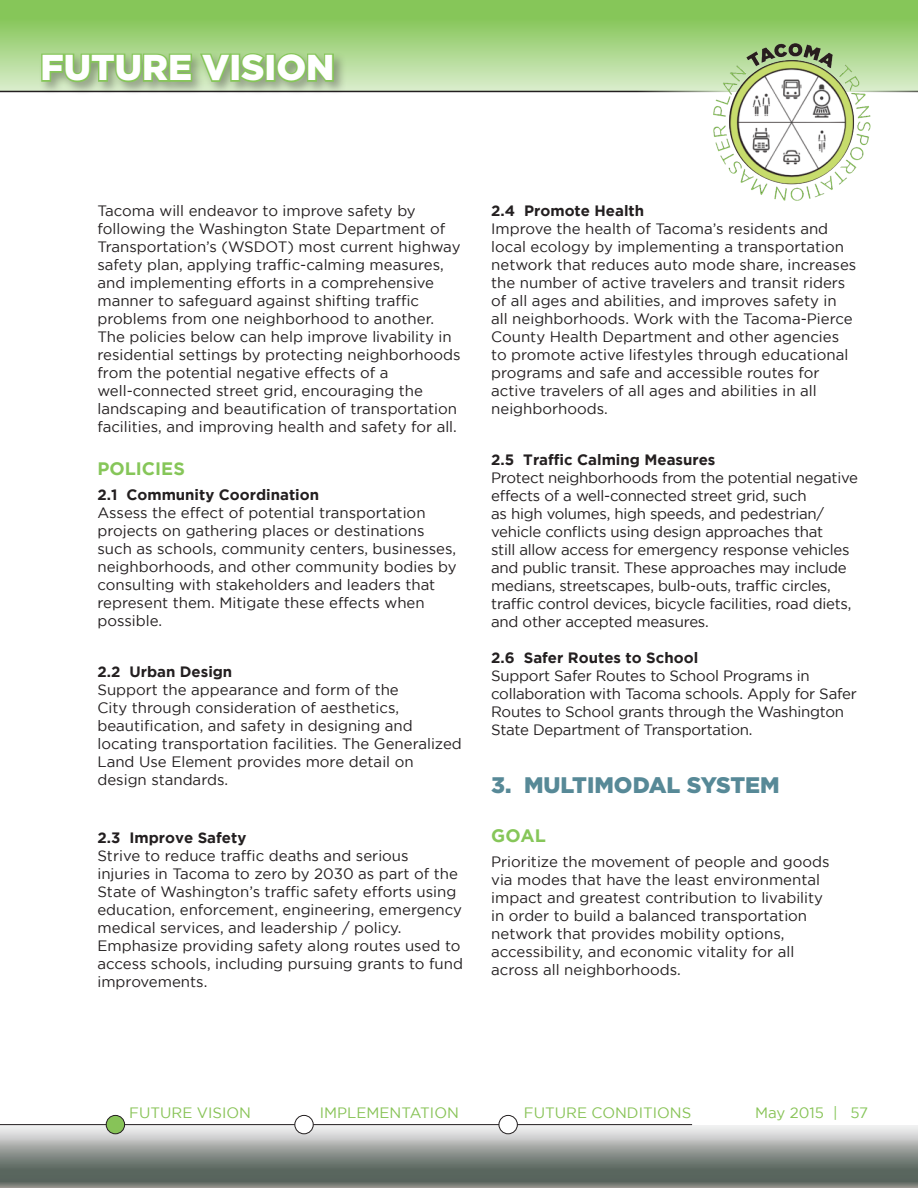
<style>
.page{position:relative;width:918px;height:1188px;background:#fff}
.page>*{position:absolute;margin:0;border:0;box-sizing:border-box;transform-origin:0 0}
.t1{font:900 36px "Gotham";color:#fff}
.t2{font:900 22.5px "Gotham";color:#578997}
.t3{font:700 18px "Gotham";color:#86c659}
.t4{font:15px/18px "Gotham";color:#231f20}
.t5{font:700 15px "Gotham";color:#231f20}
.t6{font:15px "Gotham";color:#88c357}
.t7{font:15px "Gotham";color:#86c65a}
.s1{color:#86c65a}
</style>
<div class="page">
<svg style="left:0;top:0;width:918px;height:91px"></svg>
<div style="left:0;top:1125px;width:918px;height:63px;background:#231f20;opacity:.25"></div>
<hr style="left:0;top:91px;width:918px;height:1px;background:#231f20">
<img style="left:701px;top:35px;width:180px;height:166px">
<div style="left:38px;top:51px;width:309px;height:44px;background:#231f20;opacity:.35"></div>
<svg style="left:40px;top:52px;width:227px;height:32px"></svg>
<div style="left:266px;top:54px;width:10px;height:28px;border:3px solid #86c659"></div>
<svg style="left:275px;top:52px;width:60px;height:32px"></svg>
<hr style="left:0;top:1124px;width:692px;height:1px;background:#231f20">
<div style="left:106px;top:1115px;width:19px;height:19px;background:#87c358;border-radius:50%"></div>
<div style="left:106px;top:1115px;width:19px;height:19px;border:1px solid #231f20;border-radius:50%"></div>
<div style="left:295px;top:1115px;width:18px;height:19px;background:#fff;border-radius:50%"></div>
<div style="left:294px;top:1115px;width:20px;height:19px;border:1px solid #231f20;border-radius:50%"></div>
<div style="left:499px;top:1115px;width:18px;height:19px;background:#fff;border-radius:50%"></div>
<div style="left:499px;top:1115px;width:19px;height:19px;border:1px solid #231f20;border-radius:50%"></div>
<h1 class="t1" style="left:40px;top:47px;width:296px">FUTURE VISION</h1>
<p class="t4" style="left:97px;top:202px;width:365px">Tacoma will endeavor to improve safety by following the Washington State Department of Transportation’s (WSDOT) most current highway safety plan, applying traffic-calming measures, and implementing efforts in a comprehensive manner to safeguard against shifting traffic problems from one neighborhood to another.<br>The policies below can help improve livability in residential settings by protecting neighborhoods from the potential negative effects of a well-connected street grid, encouraging the landscaping and beautification of transportation facilities, and improving health and safety for all.</p>
<p class="t3" style="left:97px;top:459px;width:89px">POLICIES</p>
<p class="t5" style="left:97px;top:486px;width:223px">2.1 Community Coordination</p>
<p class="t4" style="left:97px;top:504px;width:361px">Assess the effect of potential transportation projects on gathering places or destinations such as schools, community centers, businesses, neighborhoods, and other community bodies by consulting with stakeholders and leaders that represent them. Mitigate these effects when possible.</p>
<p class="t5" style="left:97px;top:663px;width:136px">2.2 Urban Design</p>
<p class="t4" style="left:97px;top:681px;width:366px">Support the appearance and form of the<br>City through consideration of aesthetics, beautification, and safety in designing and locating transportation facilities. The Generalized Land Use Element provides more detail on design standards.</p>
<p class="t5" style="left:97px;top:829px;width:150px">2.3 Improve Safety</p>
<p class="t4" style="left:97px;top:846px;width:367px">Strive to reduce traffic deaths and serious injuries in Tacoma to zero by 2030 as part of the State of Washington’s traffic safety efforts using education, enforcement, engineering, emergency medical services, and leadership / policy.<br>Emphasize providing safety along routes used to access schools, including pursuing grants to fund improvements.</p>
<p class="t5" style="left:491px;top:202px;width:154px">2.4 Promote Health</p>
<p class="t4" style="left:491px;top:220px;width:367px">Improve the health of Tacoma’s residents and local ecology by implementing a transportation network that reduces auto mode share, increases the number of active travelers and transit riders of all ages and abilities, and improves safety in all neighborhoods. Work with the Tacoma-Pierce County Health Department and other agencies to promote active lifestyles through educational programs and safe and accessible routes for active travelers of all ages and abilities in all neighborhoods.</p>
<p class="t5" style="left:491px;top:451px;width:226px">2.5 Traffic Calming Measures</p>
<p class="t4" style="left:491px;top:469px;width:368px">Protect neighborhoods from the potential negative effects of a well-connected street grid, such<br>as high volumes, high speeds, and pedestrian/ vehicle conflicts using design approaches that<br>still allow access for emergency response vehicles and public transit. These approaches may include medians, streetscapes, bulb-outs, traffic circles, traffic control devices, bicycle facilities, road diets, and other accepted measures.</p>
<p class="t5" style="left:491px;top:649px;width:208px">2.6 Safer Routes to School</p>
<p class="t4" style="left:491px;top:667px;width:367px">Support Safer Routes to School Programs in collaboration with Tacoma schools. Apply for Safer Routes to School grants through the Washington State Department of Transportation.</p>
<h2 class="t2" style="left:491px;top:772px;width:290px">3. MULTIMODAL SYSTEM</h2>
<p class="t3" style="left:491px;top:825px;width:56px">GOAL</p>
<p class="t4" style="left:491px;top:852px;width:340px">Prioritize the movement of people and goods via modes that have the least environmental impact and greatest contribution to livability in order to build a balanced transportation network that provides mobility options, accessibility, and economic vitality for all across all neighborhoods.</p>
<p class="t6" style="left:129px;top:1104px;width:123px">FUTURE VISION</p>
<p class="t6" style="left:320px;top:1104px;width:141px">IMPLEMENTATION</p>
<p class="t6" style="left:524px;top:1104px;width:169px">FUTURE CONDITIONS</p>
<p class="t6" style="left:755px;top:1104px;width:84px">May 2015 <span class="s1">|</span></p>
<p class="t7" style="left:850px;top:1104px;width:19px">57</p>
</div>
